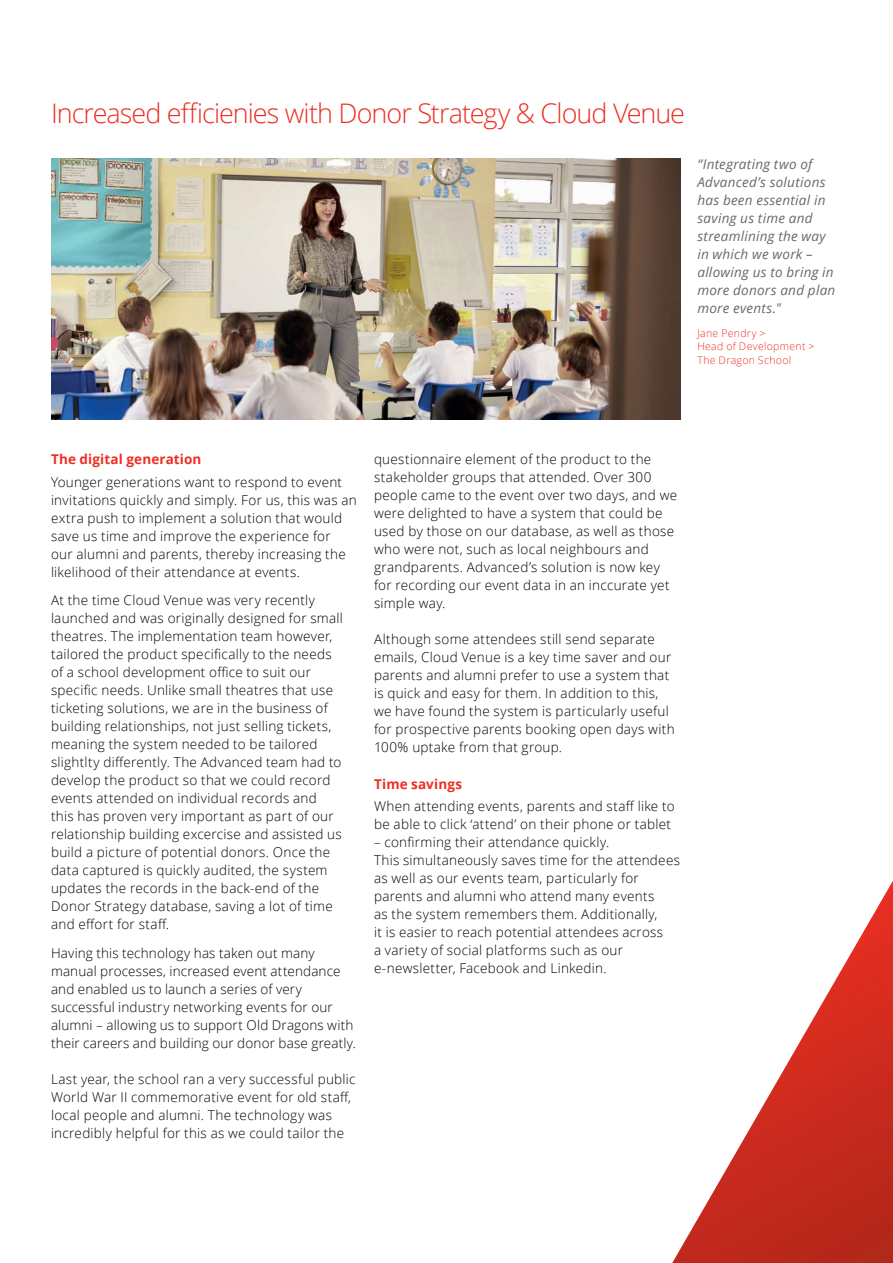
<style>
.page{position:relative;width:893px;height:1263px;background:#fff}
.page>*{position:absolute;margin:0;border:0;box-sizing:border-box;transform-origin:0 0}
.t1{font:300 27px "Open Sans";letter-spacing:-.035em;color:#ee2e22}
.t2{font:300 13.5px/18px "Open Sans";letter-spacing:.02em;color:#000}
.t3{font:italic 13.5px/18px "Open Sans";letter-spacing:.02em;color:#69696a}
.t4{font:700 13.5px "Open Sans";letter-spacing:.01em;color:#ee2e22}
.t5{font:300 10.5px/13.5px "Open Sans";letter-spacing:.03em;color:#ee2e22}
</style>
<div class="page">
<img style="left:52px;top:158px;width:629px;height:262px">
<svg style="left:672px;top:881px;width:221px;height:382px"></svg>
<h1 class="t1" style="left:51px;top:94px;width:636px">Increased efficienies with Donor Strategy &amp; Cloud Venue</h1>
<p class="t3" style="left:697px;top:154px;width:140px">“Integrating two of<br>Advanced’s solutions has been essential in saving us time and streamlining the way in which we work – allowing us to bring in more donors and plan more events."</p>
<p class="t5" style="left:697px;top:326px;width:119px">Jane Pendry &gt;<br>Head of Development &gt;<br>The Dragon School</p>
<p class="t4" style="left:51px;top:450px;width:152px">The digital generation</p>
<p class="t2" style="left:51px;top:472px;width:307px">Younger generations want to respond to event invitations quickly and simply. For us, this was an extra push to implement a solution that would save us time and improve the experience for<br>our alumni and parents, thereby increasing the likelihood of their attendance at events.</p>
<p class="t2" style="left:51px;top:591px;width:293px">At the time Cloud Venue was very recently launched and was originally designed for small theatres. The implementation team however, tailored the product specifically to the needs of a school development office to suit our specific needs. Unlike small theatres that use ticketing solutions, we are in the business of building relationships, not just selling tickets, meaning the system needed to be tailored slightlty differently. The Advanced team had to develop the product so that we could record events attended on individual records and this has proven very important as part of our relationship building excercise and assisted us build a picture of potential donors. Once the data captured is quickly audited, the system updates the records in the back-end of the Donor Strategy database, saving a lot of time and effort for staff.</p>
<p class="t2" style="left:51px;top:943px;width:306px">Having this technology has taken out many manual processes, increased event attendance and enabled us to launch a series of very successful industry networking events for our alumni – allowing us to support Old Dragons with their careers and building our donor base greatly.</p>
<p class="t2" style="left:51px;top:1069px;width:306px">Last year, the school ran a very successful public World War II commemorative event for old staff, local people and alumni. The technology was incredibly helpful for this as we could tailor the</p>
<p class="t2" style="left:374px;top:450px;width:305px">questionnaire element of the product to the stakeholder groups that attended. Over 300 people came to the event over two days, and we were delighted to have a system that could be used by those on our database, as well as those who were not, such as local neighbours and grandparents. Advanced’s solution is now key for recording our event data in an inccurate yet simple way.</p>
<p class="t2" style="left:374px;top:630px;width:302px">Although some attendees still send separate emails, Cloud Venue is a key time saver and our parents and alumni prefer to use a system that is quick and easy for them. In addition to this, we have found the system is particularly useful for prospective parents booking open days with 100% uptake from that group.</p>
<p class="t4" style="left:374px;top:775px;width:90px">Time savings</p>
<p class="t2" style="left:374px;top:797px;width:302px">When attending events, parents and staff like to be able to click ‘attend’ on their phone or tablet</p>
<p class="t2" style="left:374px;top:833px;width:307px">– confirming their attendance quickly.<br>This simultaneously saves time for the attendees as well as our events team, particularly for parents and alumni who attend many events<br>as the system remembers them. Additionally,<br>it is easier to reach potential attendees across<br>a variety of social platforms such as our e-newsletter, Facebook and Linkedin.</p>
</div>
